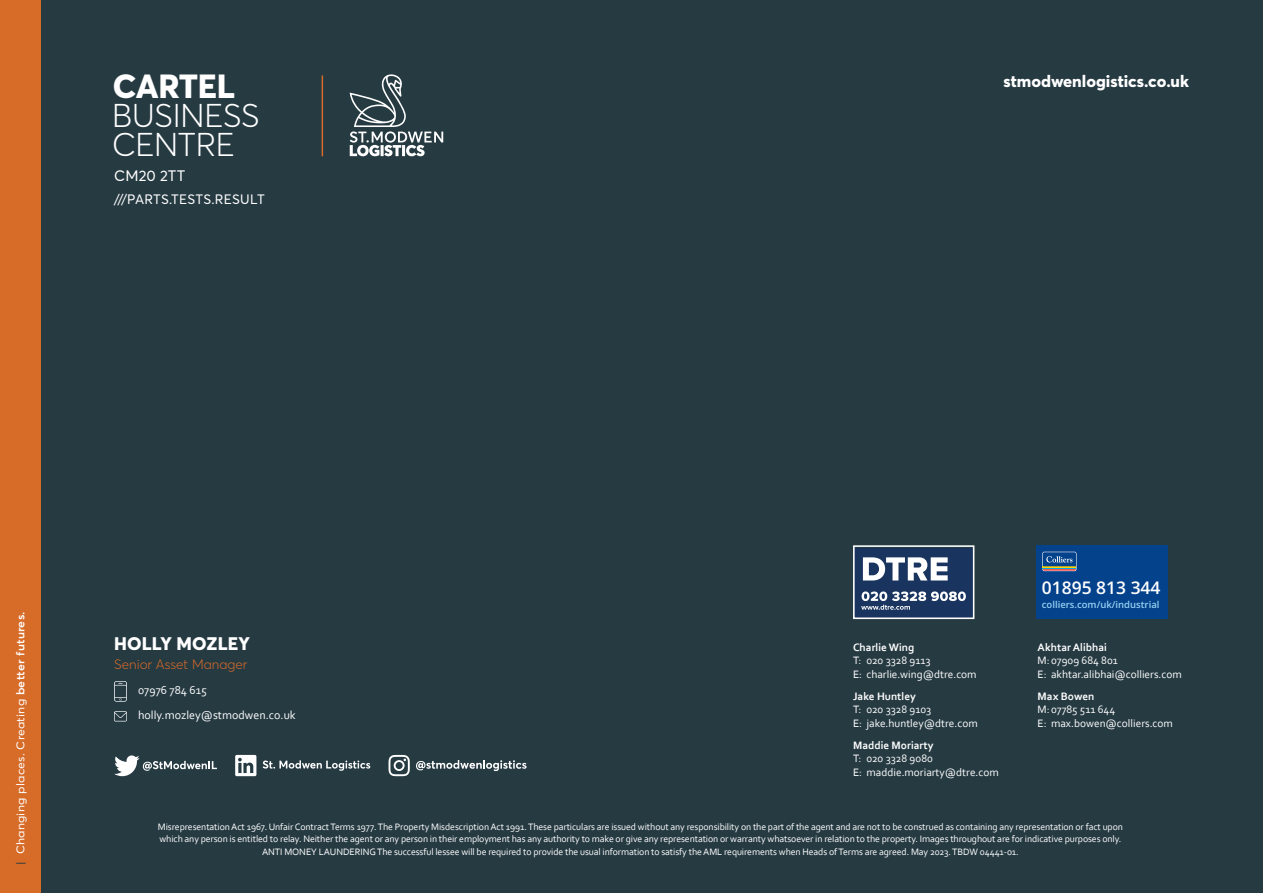
<style>
.page{position:relative;width:1263px;height:893px;background:#263a42}
.page>*{position:absolute;margin:0;border:0;box-sizing:border-box;transform-origin:0 0}
.t1{font:800 33px "Averta Std";letter-spacing:-.01em;color:#fff}
.t2{font:300 32.55px/28.5px "Averta Std";letter-spacing:-.01em;color:#fff}
.t3{font:800 18px "Averta Std";letter-spacing:.01em;color:#fff}
.t4{font:600 17.4px "Open Sans";color:#fff}
.t5{font:800 16.5px "Averta Std";color:#fff}
.t6{font:15px "Averta Std";letter-spacing:.01em;color:#fff}
.t7{font:13.5px "Averta Std";letter-spacing:.025em;color:#fff}
.t8{font:300 13.5px "Averta Std";color:#d76b28}
.t9{font:12px/25px "Corbel";color:#fff}
.t10{font:11.25px/13.5px "Corbel";color:#fff}
.t11{font:700 11.25px "Corbel";color:#fff}
.t12{font:11.1px "Averta Std";letter-spacing:.02em;color:#fff;scale:1.09 1}
.t13{font:9.75px/12.8px "Corbel";letter-spacing:-.01em;color:#fff;text-align:center}
.t14{font:600 9.45px "Open Sans";color:#95d2f2}
.s1{color:#263a42}
.s2{font-weight:600}
</style>
<div class="page">
<div style="left:0;top:0;width:40px;height:893px;background:#d76b28"></div>
<svg style="left:114px;top:755px;width:103px;height:21px"></svg>
<svg style="left:235px;top:755px;width:21px;height:21px"></svg>
<svg style="left:263px;top:760px;width:107px;height:11px"></svg>
<svg style="left:416px;top:760px;width:110px;height:11px"></svg>
<svg style="left:388px;top:755px;width:22px;height:21px"></svg>
<svg style="left:853px;top:545px;width:122px;height:75px;background:#576b89"></svg>
<div style="left:1036px;top:545px;width:131px;height:74px;background:#05428c"></div>
<svg style="left:1042px;top:552px;width:34px;height:19px"></svg>
<svg style="left:1043px;top:552px;width:33px;height:19px"></svg>
<svg style="left:114px;top:681px;width:13px;height:21px"></svg>
<svg style="left:114px;top:711px;width:13px;height:10px"></svg>
<hr style="left:322px;top:75px;width:1px;height:81px;background:#d76b28">
<svg style="left:350px;top:74px;width:93px;height:82px"></svg>
<h1 class="t1" style="left:113px;top:63px;width:124px">CARTEL</h1>
<h2 class="t2" style="left:112px;top:100px;width:149px">BUSINESS<br>CENTRE</h2>
<h3 class="t6" style="left:114px;top:166px;width:73px">CM20 2TT</h3>
<h3 class="t7" style="left:114px;top:190px;width:152px">///PARTS.TESTS.RESULT</h3>
<h3 class="t5" style="left:1003px;top:70px;width:187px">stmodwenlogistics.co.uk</h3>
<p class="t12" style="left:13px;top:865px;width:234px;rotate:-90deg"><span class="s1">|</span> Changing places. Creating <span class="s2">better futures.</span></p>
<h3 class="t3" style="left:114px;top:631px;width:137px">HOLLY MOZLEY</h3>
<h3 class="t8" style="left:114px;top:655px;width:135px">Senior Asset Manager</h3>
<p class="t9" style="left:138px;top:677px;width:159px">07976 784 615 holly.mozley@stmodwen.co.uk</p>
<p class="t11" style="left:853px;top:640px;width:63px">Charlie Wing</p>
<p class="t10" style="left:853px;top:653px;width:125px">T: 020 3328 9113<br>E: charlie.wing@dtre.com</p>
<p class="t11" style="left:853px;top:689px;width:64px">Jake Huntley</p>
<p class="t10" style="left:853px;top:702px;width:126px">T: 020 3328 9103<br>E: jake.huntley@dtre.com</p>
<p class="t11" style="left:853px;top:738px;width:82px">Maddie Moriarty</p>
<p class="t10" style="left:853px;top:751px;width:147px">T: 020 3328 9080<br>E: maddie.moriarty@dtre.com</p>
<h3 class="t4" style="left:1042px;top:575px;width:120px">01895 813 344</h3>
<p class="t14" style="left:1042px;top:598px;width:119px">colliers.com/uk/industrial</p>
<p class="t11" style="left:1037px;top:640px;width:71px">Akhtar Alibhai</p>
<p class="t10" style="left:1037px;top:653px;width:146px">M:07909 684 801<br>E: akhtar.alibhai@colliers.com</p>
<p class="t11" style="left:1037px;top:689px;width:58px">Max Bowen</p>
<p class="t10" style="left:1037px;top:702px;width:137px">M:07785 511 644<br>E: max.bowen@colliers.com</p>
<p class="t13" style="left:158px;top:820px;width:966px">Misrepresentation Act 1967. Unfair Contract Terms 1977. The Property Misdescription Act 1991. These particulars are issued without any responsibility on the part of the agent and are not to be construed as containing any representation or fact upon which any person is entitled to relay. Neither the agent or any person in their employment has any authority to make or give any representation or warranty whatsoever in relation to the property. Images throughout are for indicative purposes only.<br>ANTI MONEY LAUNDERING The successful lessee will be required to provide the usual information to satisfy the AML requirements when Heads of Terms are agreed. May 2023. TBDW 04441-01.</p>
</div>
